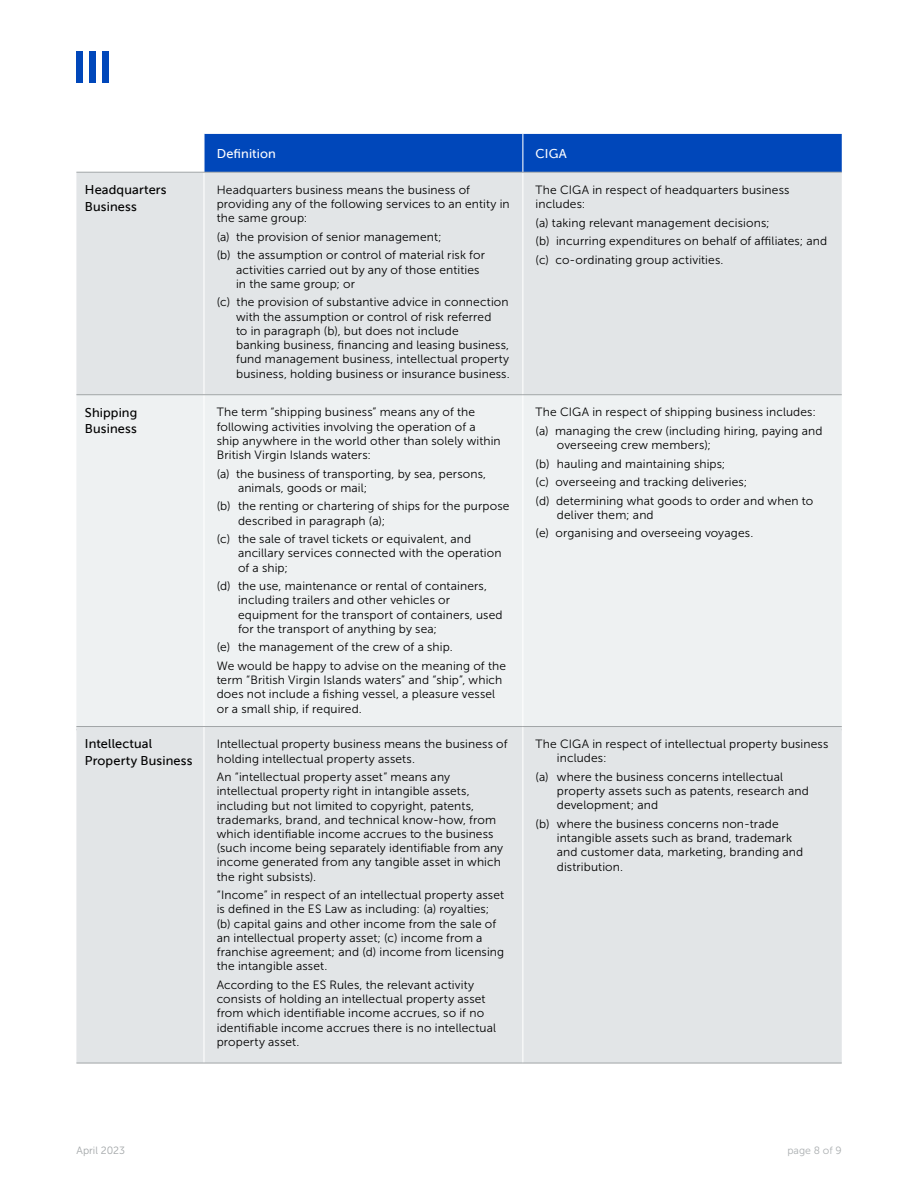
<style>
.page{position:relative;width:918px;height:1188px;background:#fff}
.page>*{position:absolute;margin:0;border:0;box-sizing:border-box;transform-origin:0 0}
.t1{font:12.75px/16.5px "Museo Sans 500";letter-spacing:.01em;color:#000}
.t2{font:12.75px "Museo Sans 500";letter-spacing:.01em;color:#fff}
.t3{font:12px/14.2px "Museo Sans 300";letter-spacing:.01em;color:#000}
.t4{font:10.5px "Museo Sans 300";color:#a1a5a7}
.t5{font:10.5px "Museo Sans 300";color:#abafb1}
</style>
<div class="page">
<div style="left:77px;top:51px;width:6px;height:32px;background:#0047ba"></div>
<div style="left:89px;top:51px;width:7px;height:32px;background:#0047ba"></div>
<div style="left:102px;top:51px;width:6px;height:32px;background:#0047ba"></div>
<div style="left:205px;top:134px;width:637px;height:38px;background:#0047ba"></div>
<div style="left:76px;top:173px;width:766px;height:221px;background:#e2e5e7"></div>
<div style="left:76px;top:395px;width:766px;height:331px;background:#eef1f2"></div>
<hr style="left:522px;top:134px;width:1px;height:38px;background:#fff">
<hr style="left:203px;top:172px;width:2px;height:223px;background:#fff">
<hr style="left:522px;top:172px;width:1px;height:223px;background:#fff">
<hr style="left:203px;top:395px;width:2px;height:335px;background:#fff">
<hr style="left:522px;top:395px;width:1px;height:335px;background:#fff">
<hr style="left:76px;top:172px;width:128px;height:1px;background:#a1a5a7">
<hr style="left:204px;top:172px;width:319px;height:1px;background:#a1a5a7">
<hr style="left:523px;top:172px;width:319px;height:1px;background:#a1a5a7">
<hr style="left:76px;top:394px;width:128px;height:1px;background:#a1a5a7">
<hr style="left:204px;top:394px;width:319px;height:1px;background:#a1a5a7">
<hr style="left:523px;top:394px;width:319px;height:1px;background:#a1a5a7">
<div style="left:76px;top:727px;width:766px;height:336px;background:#e2e5e7"></div>
<hr style="left:203px;top:727px;width:2px;height:336px;background:#fff">
<hr style="left:522px;top:727px;width:1px;height:336px;background:#fff">
<hr style="left:76px;top:726px;width:128px;height:1px;background:#a1a5a7">
<hr style="left:204px;top:726px;width:319px;height:1px;background:#a1a5a7">
<hr style="left:523px;top:726px;width:319px;height:1px;background:#a1a5a7">
<hr style="left:76px;top:1063px;width:128px;height:1px;background:#a1a5a7">
<hr style="left:204px;top:1063px;width:319px;height:1px;background:#a1a5a7">
<hr style="left:523px;top:1063px;width:319px;height:1px;background:#a1a5a7">
<p class="t2" style="left:217px;top:146px;width:61px">Definition</p>
<p class="t2" style="left:536px;top:146px;width:33px">CIGA</p>
<p class="t1" style="left:85px;top:181px;width:83px">Headquarters<br>Business</p>
<p class="t3" style="left:217px;top:183px;width:295px">Headquarters business means the business of providing any of the following services to an entity in the same group:</p>
<p class="t3" style="left:217px;top:228px;width:270px;line-height:18.5px">(a) the provision of senior management;<br>(b) the assumption or control of material risk for</p>
<p class="t3" style="left:236px;top:263px;width:245px">activities carried out by any of those entities in the same group; or</p>
<p class="t3" style="left:236px;top:295px;width:275px;text-indent:-19px">(c) the provision of substantive advice in connection with the assumption or control of risk referred<br>to in paragraph (b), but does not include<br>banking business, financing and leasing business, fund management business, intellectual property business, holding business or insurance business.</p>
<p class="t1" style="left:85px;top:404px;width:54px">Shipping<br>Business</p>
<p class="t3" style="left:217px;top:405px;width:285px">The term “shipping business” means any of the following activities involving the operation of a ship anywhere in the world other than solely within British Virgin Islands waters:</p>
<p class="t3" style="left:238px;top:467px;width:250px;text-indent:-21px">(a) the business of transporting, by sea, persons, animals, goods or mail;</p>
<p class="t3" style="left:238px;top:499px;width:273px;text-indent:-21px">(b) the renting or chartering of ships for the purpose described in paragraph (a);</p>
<p class="t3" style="left:238px;top:532px;width:265px;text-indent:-21px">(c) the sale of travel tickets or equivalent, and ancillary services connected with the operation of a ship;</p>
<p class="t3" style="left:238px;top:579px;width:266px;text-indent:-21px">(d) the use, maintenance or rental of containers, including trailers and other vehicles or equipment for the transport of containers, used for the transport of anything by sea;</p>
<p class="t3" style="left:217px;top:638px;width:291px;line-height:18.5px">(e) the management of the crew of a ship.<br>We would be happy to advise on the meaning of the</p>
<p class="t3" style="left:217px;top:673px;width:287px">term “British Virgin Islands waters” and “ship”, which does not include a fishing vessel, a pleasure vessel or a small ship, if required.</p>
<p class="t1" style="left:85px;top:736px;width:109px">Intellectual<br>Property Business</p>
<p class="t3" style="left:217px;top:737px;width:292px">Intellectual property business means the business of holding intellectual property assets.</p>
<p class="t3" style="left:217px;top:770px;width:288px">An “intellectual property asset” means any intellectual property right in intangible assets, including but not limited to copyright, patents, trademarks, brand, and technical know-how, from which identifiable income accrues to the business (such income being separately identifiable from any income generated from any tangible asset in which the right subsists).</p>
<p class="t3" style="left:217px;top:888px;width:289px">“Income” in respect of an intellectual property asset is defined in the ES Law as including: (a) royalties; (b) capital gains and other income from the sale of an intellectual property asset; (c) income from a franchise agreement; and (d) income from licensing the intangible asset.</p>
<p class="t3" style="left:217px;top:978px;width:281px">According to the ES Rules, the relevant activity consists of holding an intellectual property asset from which identifiable income accrues, so if no identifiable income accrues there is no intellectual property asset.</p>
<p class="t3" style="left:536px;top:183px;width:255px">The CIGA in respect of headquarters business includes:</p>
<p class="t3" style="left:536px;top:213px;width:293px;line-height:18.5px">(a) taking relevant management decisions;<br>(b) incurring expenditures on behalf of affiliates; and (c) co-ordinating group activities.</p>
<p class="t3" style="left:536px;top:403px;width:288px;line-height:18.5px">The CIGA in respect of shipping business includes: (a) managing the crew (including hiring, paying and</p>
<p class="t3" style="left:536px;top:436px;width:279px;line-height:18.5px;text-indent:21px">overseeing crew members);<br>(b) hauling and maintaining ships;<br>(c) overseeing and tracking deliveries;<br>(d) determining what goods to order and when to</p>
<p class="t3" style="left:536px;top:506px;width:219px;line-height:18.5px;text-indent:21px">deliver them; and<br>(e) organising and overseeing voyages.</p>
<p class="t3" style="left:557px;top:737px;width:273px;text-indent:-21px">The CIGA in respect of intellectual property business includes:</p>
<p class="t3" style="left:557px;top:770px;width:253px;text-indent:-21px">(a) where the business concerns intellectual property assets such as patents, research and development; and</p>
<p class="t3" style="left:557px;top:817px;width:248px;text-indent:-21px">(b) where the business concerns non-trade intangible assets such as brand, trademark and customer data, marketing, branding and distribution.</p>
<p class="t4" style="left:77px;top:1144px;width:50px">April 2023</p>
<p class="t5" style="left:787px;top:1144px;width:56px">page 8 of 9</p>
</div>
